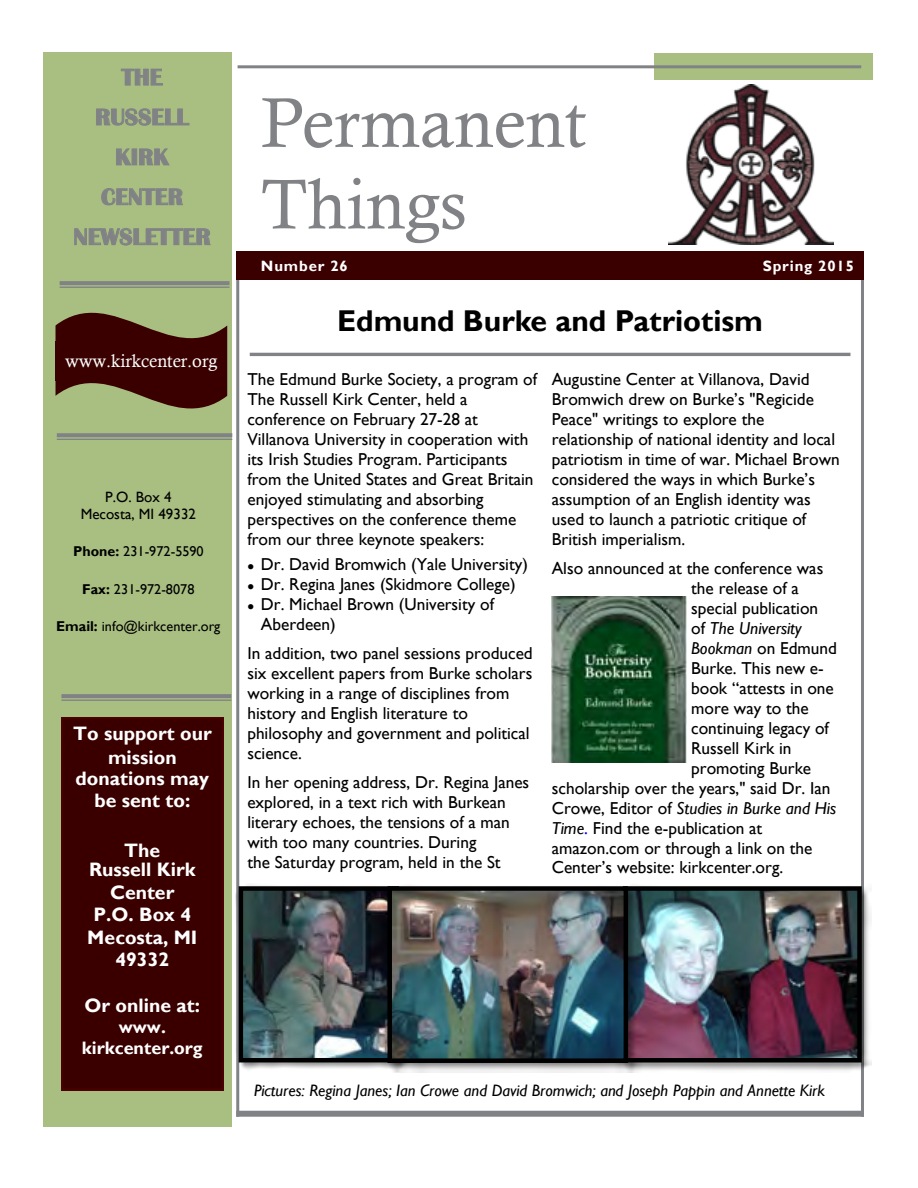
<style>
.page{position:relative;width:918px;height:1188px;background:#fff}
.page>*{position:absolute;margin:0;border:0;box-sizing:border-box;transform-origin:0 0}
.t1{font:70.8px/81.6px "Calisto";color:#808285}
.t2{font:700 30px "Gill Sans";color:#000}
.t3{font:700 24px/39.9px "Britannic";color:#808285;text-align:center}
.t4{font:700 19.5px/22.6px "Gill Sans";color:#fff;text-align:center}
.t5{font:700 18px/20.9px "Gill Sans";color:#fff;text-align:center}
.t6{font:18px "Calisto";color:#fff}
.t7{font:17.25px/20px "Gill Sans";color:#000}
.t8{font:italic 17.25px "Gill Sans";color:#000}
.t9{font:italic 16.5px "Gill Sans";color:#000}
.t10{font:15px/17.4px "Gill Sans";color:#000;text-align:center}
.t11{font:700 15px "Gill Sans";letter-spacing:.06em;color:#fff}
.t12{font:14.25px "Gill Sans";letter-spacing:.005em;color:#000}
.s1{font-weight:700}
.s2{font-style:normal}
.s3{font-style:italic}
.s4{color:#00f}
</style>
<div class="page">
<div style="left:43px;top:52px;width:189px;height:1075px;background:#a9bf81"></div>
<hr style="left:236px;top:251px;width:3px;height:866px;background:#808285">
<hr style="left:861px;top:251px;width:3px;height:866px;background:#808285">
<div style="left:236px;top:1111px;width:628px;height:6px;background:#808285"></div>
<div style="left:236px;top:251px;width:628px;height:28px;background:#3a0000"></div>
<div style="left:654px;top:54px;width:218px;height:26px;background:#a9bf81"></div>
<svg style="left:121px;top:68px;width:42px;height:18px"></svg>
<svg style="left:96px;top:108px;width:94px;height:18px"></svg>
<svg style="left:116px;top:148px;width:16px;height:18px"></svg>
<div style="left:132px;top:149px;width:5px;height:16px;border:1px solid #808285"></div>
<svg style="left:139px;top:148px;width:31px;height:18px"></svg>
<svg style="left:101px;top:188px;width:82px;height:18px"></svg>
<svg style="left:74px;top:228px;width:137px;height:18px"></svg>
<hr style="left:238px;top:65px;width:623px;height:3px;background:#808285">
<img style="left:668px;top:85px;width:165px;height:159px">
<div style="left:61px;top:718px;width:163px;height:372px;background:#3a0000"></div>
<hr style="left:250px;top:353px;width:600px;height:3px;background:#808285">
<svg style="left:56px;top:282px;width:171px;height:158px"></svg>
<div style="left:56px;top:341px;width:171px;height:39px;background:#3a0000"></div>
<hr style="left:60px;top:281px;width:170px;height:4px;background:#808285">
<hr style="left:60px;top:287px;width:170px;height:1px;background:#808285">
<svg style="left:57px;top:433px;width:175px;height:4px"></svg>
<hr style="left:57px;top:439px;width:175px;height:1px;background:#808285">
<hr style="left:61px;top:694px;width:170px;height:4px;background:#808285">
<hr style="left:61px;top:700px;width:170px;height:1px;background:#808285">
<img style="left:235px;top:883px;width:149px;height:189px">
<img style="left:244px;top:891px;width:140px;height:166px">
<div style="left:239px;top:886px;width:160px;height:176px;border:4px solid #000"></div>
<img style="left:638px;top:888px;width:233px;height:183px">
<img style="left:638px;top:891px;width:219px;height:167px">
<div style="left:623px;top:886px;width:239px;height:177px;border:4px solid #000"></div>
<img style="left:384px;top:885px;width:254px;height:187px">
<div style="left:387px;top:886px;width:241px;height:177px;border:4px solid #000"></div>
<img style="left:552px;top:596px;width:135px;height:166px">
<p class="t3" style="left:73px;top:57px;width:139px">THE<br>RUSSELL<br>KIRK<br>CENTER<br>NEWSLETTER</p>
<p class="t6" style="left:65px;top:350px;width:154px">www.kirkcenter.org</p>
<p class="t10" style="left:81px;top:488px;width:117px">P.O. Box 4<br>Mecosta, MI 49332</p>
<p class="t12" style="left:73px;top:543px;width:132px"><span class="s1">Phone:</span> 231-972-5590</p>
<p class="t12" style="left:82px;top:581px;width:114px"><span class="s1">Fax:</span> 231-972-8078</p>
<p class="t12" style="left:56px;top:618px;width:166px"><span class="s1">Email:</span> info@kirkcenter.org</p>
<p class="t4" style="left:73px;top:722px;width:140px;line-height:23.9px">To support our mission</p>
<p class="t4" style="left:76px;top:768px;width:135px">donations may be sent to:</p>
<p class="t4" style="left:89px;top:842px;width:108px;line-height:18.6px">The<br>Russell Kirk</p>
<p class="t4" style="left:87px;top:881px;width:112px">Center<br>P.O. Box 4<br>Mecosta, MI<br>49332</p>
<p class="t4" style="left:84px;top:994px;width:117px">Or online at:</p>
<p class="t5" style="left:82px;top:1017px;width:122px">www. kirkcenter.org</p>
<p class="t1" style="left:261px;top:81px;width:327px">Permanent<br>Things</p>
<p class="t11" style="left:261px;top:257px;width:88px">Number 26</p>
<p class="t11" style="left:763px;top:257px;width:93px">Spring 2015</p>
<p class="t2" style="left:337px;top:303px;width:427px">Edmund Burke and Patriotism</p>
<p class="t7" style="left:247px;top:370px;width:291px">The Edmund Burke Society, a program of The Russell Kirk Center, held a conference on February 27-28 at Villanova University in cooperation with its Irish Studies Program. Participants from the United States and Great Britain enjoyed stimulating and absorbing perspectives on the conference theme from our three keynote speakers:</p>
<p class="t7" style="left:247px;top:555px;width:282px">● Dr. David Bromwich (Yale University)</p>
<p class="t7" style="left:247px;top:575px;width:270px">● Dr. Regina Janes (Skidmore College)</p>
<p class="t7" style="left:261px;top:595px;width:235px;text-indent:-14px">● Dr. Michael Brown (University of<br>Aberdeen)</p>
<p class="t7" style="left:247px;top:644px;width:287px">In addition, two panel sessions produced six excellent papers from Burke scholars working in a range of disciplines from history and English literature to philosophy and government and political science.</p>
<p class="t7" style="left:247px;top:772px;width:283px">In her opening address, Dr. Regina Janes explored, in a text rich with Burkean literary echoes, the tensions of a man with too many countries. During<br>the Saturday program, held in the St</p>
<p class="t7" style="left:552px;top:370px;width:289px">Augustine Center at Villanova, David Bromwich drew on Burke’s "Regicide Peace" writings to explore the relationship of national identity and local patriotism in time of war. Michael Brown considered the ways in which Burke’s assumption of an English identity was used to launch a patriotic critique of British imperialism.</p>
<p class="t7" style="left:552px;top:558px;width:273px">Also announced at the conference was</p>
<p class="t7" style="left:691px;top:578px;width:109px">the release of a</p>
<p class="t7" style="left:691px;top:598px;width:129px">special publication</p>
<p class="t8" style="left:691px;top:618px;width:112px"><span class="s2">of</span> The University</p>
<p class="t7" style="left:691px;top:638px;width:147px"><span class="s3">Bookman</span> on Edmund</p>
<p class="t7" style="left:691px;top:658px;width:134px">Burke. This new e-</p>
<p class="t7" style="left:691px;top:678px;width:144px">book “attests in one</p>
<p class="t7" style="left:691px;top:699px;width:119px">more way to the</p>
<p class="t7" style="left:691px;top:718px;width:139px">continuing legacy of</p>
<p class="t7" style="left:691px;top:738px;width:102px">Russell Kirk in</p>
<p class="t7" style="left:691px;top:758px;width:122px">promoting Burke</p>
<p class="t7" style="left:552px;top:778px;width:280px">scholarship over the years," said Dr. Ian</p>
<p class="t8" style="left:552px;top:798px;width:286px"><span class="s2">Crowe, Editor of</span> Studies in Burke and His</p>
<p class="t7" style="left:552px;top:818px;width:212px"><span class="s3">Time</span><span class="s4">.</span> Find the e-publication at</p>
<p class="t7" style="left:552px;top:839px;width:262px">amazon.com or through a link on the</p>
<p class="t7" style="left:552px;top:858px;width:233px">Center’s website: kirkcenter.org.</p>
<p class="t9" style="left:254px;top:1081px;width:573px">Pictures: Regina Janes; Ian Crowe and David Bromwich; and Joseph Pappin and Annette Kirk</p>
</div>
